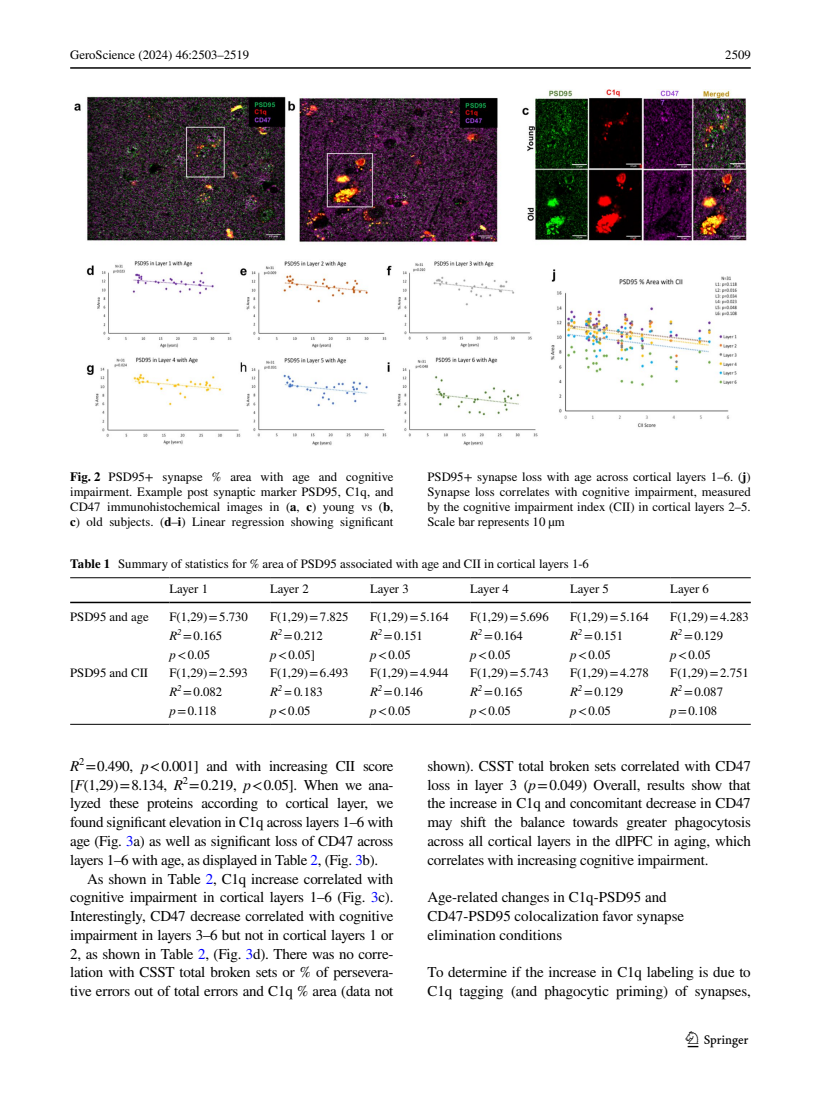
<style>
.page{position:relative;width:821px;height:1106px;background:#fff}
.page>*{position:absolute;margin:0;border:0;box-sizing:border-box;transform-origin:0 0}
.t1{font:22.5px "Springnew Regular 3";color:#000}
.t2{font:15px/18.8px "STIX";letter-spacing:-.01em;color:#000;text-align:justify}
.t3{font:12.75px/15px "STIX";color:#000;text-align:justify}
.s1{font-weight:700}
.s2{font-style:italic}
.s3{color:#00f}
</style>
<div class="page">
<hr style="left:70px;top:67px;width:680px;height:2px;background:#000">
<img style="left:74px;top:89px;width:672px;height:357px">
<hr style="left:70px;top:577px;width:99px;height:1px;background:#000">
<hr style="left:70px;top:601px;width:99px;height:2px;background:#000">
<hr style="left:169px;top:577px;width:101px;height:1px;background:#000">
<hr style="left:169px;top:601px;width:101px;height:2px;background:#000">
<hr style="left:270px;top:577px;width:100px;height:1px;background:#000">
<hr style="left:270px;top:601px;width:100px;height:2px;background:#000">
<hr style="left:370px;top:577px;width:100px;height:1px;background:#000">
<hr style="left:370px;top:601px;width:100px;height:2px;background:#000">
<hr style="left:470px;top:577px;width:100px;height:1px;background:#000">
<hr style="left:470px;top:601px;width:100px;height:2px;background:#000">
<hr style="left:570px;top:577px;width:100px;height:1px;background:#000">
<hr style="left:570px;top:601px;width:100px;height:2px;background:#000">
<hr style="left:670px;top:577px;width:80px;height:1px;background:#000">
<hr style="left:670px;top:601px;width:80px;height:2px;background:#000">
<hr style="left:70px;top:724px;width:99px;height:1px;background:#000">
<hr style="left:169px;top:724px;width:101px;height:1px;background:#000">
<hr style="left:270px;top:724px;width:100px;height:1px;background:#000">
<hr style="left:370px;top:724px;width:100px;height:1px;background:#000">
<hr style="left:470px;top:724px;width:100px;height:1px;background:#000">
<hr style="left:570px;top:724px;width:100px;height:1px;background:#000">
<hr style="left:670px;top:724px;width:80px;height:1px;background:#000">
<p class="t3" style="left:70px;top:48px;width:181px">GeroScience (2024) 46:2503–2519</p>
<p class="t3" style="left:725px;top:49px;width:27px">2509</p>
<p class="t3" style="left:70px;top:470px;width:325px"><span class="s1">Fig. 2</span> PSD95+ synapse % area with age and cognitive impairment. Example post synaptic marker PSD95, C1q, and CD47 immunohistochemical images in (<span class="s1">a</span>, <span class="s1">c</span>) young vs (<span class="s1">b</span>, <span class="s1">c</span>) old subjects. (<span class="s1">d</span>–<span class="s1">i</span>) Linear regression showing significant</p>
<p class="t3" style="left:427px;top:470px;width:325px">PSD95+ synapse loss with age across cortical layers 1–6. (<span class="s1">j</span>)<br>Synapse loss correlates with cognitive impairment, measured by the cognitive impairment index (CII) in cortical layers 2–5.<br>Scale bar represents 10 µm</p>
<p class="t3" style="left:169px;top:552px;width:421px;line-height:24.6px;text-indent:-99px"><span class="s1">Table 1</span> Summary of statistics for % area of PSD95 associated with age and CII in cortical layers 1-6<br>Layer 1</p>
<p class="t3" style="left:270px;top:582px;width:40px">Layer 2</p>
<p class="t3" style="left:370px;top:582px;width:40px">Layer 3</p>
<p class="t3" style="left:470px;top:582px;width:40px">Layer 4</p>
<p class="t3" style="left:570px;top:582px;width:40px">Layer 5</p>
<p class="t3" style="left:670px;top:582px;width:40px">Layer 6</p>
<p class="t3" style="left:70px;top:610px;width:80px">PSD95 and age</p>
<p class="t3" style="left:169px;top:610px;width:80px">F(1,29)=5.730</p>
<p class="t3" style="left:270px;top:610px;width:80px">F(1,29)=7.825</p>
<p class="t3" style="left:370px;top:610px;width:80px">F(1,29)=5.164</p>
<p class="t3" style="left:470px;top:610px;width:80px">F(1,29)=5.696</p>
<p class="t3" style="left:570px;top:610px;width:80px">F(1,29)=5.164</p>
<p class="t3" style="left:670px;top:610px;width:80px">F(1,29)=4.283</p>
<p class="t3" style="left:169px;top:629px;width:54px"><span class="s2">R</span><sup>2</sup> =0.165</p>
<p class="t3" style="left:270px;top:629px;width:54px"><span class="s2">R</span><sup>2</sup> =0.212</p>
<p class="t3" style="left:370px;top:629px;width:54px"><span class="s2">R</span><sup>2</sup> =0.151</p>
<p class="t3" style="left:470px;top:629px;width:54px"><span class="s2">R</span><sup>2</sup> =0.164</p>
<p class="t3" style="left:570px;top:629px;width:54px"><span class="s2">R</span><sup>2</sup> =0.151</p>
<p class="t3" style="left:670px;top:629px;width:54px"><span class="s2">R</span><sup>2</sup> =0.129</p>
<p class="t3" style="left:169px;top:647px;width:42px"><span class="s2">p</span>&lt;0.05</p>
<p class="t3" style="left:270px;top:647px;width:46px"><span class="s2">p</span>&lt;0.05]</p>
<p class="t3" style="left:370px;top:647px;width:42px"><span class="s2">p</span>&lt;0.05</p>
<p class="t3" style="left:470px;top:647px;width:42px"><span class="s2">p</span>&lt;0.05</p>
<p class="t3" style="left:570px;top:647px;width:42px"><span class="s2">p</span>&lt;0.05</p>
<p class="t3" style="left:670px;top:647px;width:42px"><span class="s2">p</span>&lt;0.05</p>
<p class="t3" style="left:70px;top:666px;width:79px">PSD95 and CII</p>
<p class="t3" style="left:169px;top:666px;width:80px">F(1,29)=2.593</p>
<p class="t3" style="left:270px;top:666px;width:80px">F(1,29)=6.493</p>
<p class="t3" style="left:370px;top:666px;width:80px">F(1,29)=4.944</p>
<p class="t3" style="left:470px;top:666px;width:80px">F(1,29)=5.743</p>
<p class="t3" style="left:570px;top:666px;width:80px">F(1,29)=4.278</p>
<p class="t3" style="left:670px;top:666px;width:80px">F(1,29)=2.751</p>
<p class="t3" style="left:169px;top:685px;width:54px"><span class="s2">R</span><sup>2</sup> =0.082</p>
<p class="t3" style="left:270px;top:685px;width:54px"><span class="s2">R</span><sup>2</sup> <span class="s2">=</span>0<span class="s2">.</span>183</p>
<p class="t3" style="left:370px;top:685px;width:54px"><span class="s2">R</span><sup>2</sup> =0.146</p>
<p class="t3" style="left:470px;top:685px;width:54px"><span class="s2">R</span><sup>2</sup> =0.165</p>
<p class="t3" style="left:570px;top:685px;width:54px"><span class="s2">R</span><sup>2</sup> =0.129</p>
<p class="t3" style="left:670px;top:685px;width:54px"><span class="s2">R</span><sup>2</sup> =0.087</p>
<p class="t3" style="left:169px;top:704px;width:49px"><span class="s2">p</span>=0.118</p>
<p class="t3" style="left:270px;top:704px;width:42px"><span class="s2">p&lt;</span>0.05</p>
<p class="t3" style="left:370px;top:704px;width:42px"><span class="s2">p</span>&lt;0.05</p>
<p class="t3" style="left:470px;top:704px;width:42px"><span class="s2">p</span>&lt;0.05</p>
<p class="t3" style="left:570px;top:704px;width:42px"><span class="s2">p</span>&lt;0.05</p>
<p class="t3" style="left:670px;top:704px;width:49px"><span class="s2">p</span>=0.108</p>
<p class="t2" style="left:70px;top:757px;width:325px"><span class="s2">R</span><sup>2</sup>=0.490, <span class="s2">p</span>&lt;0.001] and with increasing CII score [<span class="s2">F</span>(1,29)=8.134, <span class="s2">R</span><sup>2</sup>=0.219, <span class="s2">p</span>&lt;0.05]. When we ana&shy;lyzed these proteins according to cortical layer, we found significant elevation in C1q across layers 1–6 with age (Fig. <span class="s3">3</span>a) as well as significant loss of CD47 across layers 1–6 with age, as displayed in Table <span class="s3">2</span>, (Fig. <span class="s3">3</span>b).</p>
<p class="t2" style="left:70px;top:870px;width:325px;text-indent:17px">As shown in Table <span class="s3">2</span>, C1q increase correlated with cognitive impairment in cortical layers 1–6 (Fig. <span class="s3">3</span>c).<br>Interestingly, CD47 decrease correlated with cognitive impairment in layers 3–6 but not in cortical layers 1 or 2, as shown in Table <span class="s3">2</span>, (Fig. <span class="s3">3</span>d). There was no corre&shy;lation with CSST total broken sets or % of persevera&shy;tive errors out of total errors and C1q % area (data not</p>
<p class="t2" style="left:427px;top:757px;width:325px">shown). CSST total broken sets correlated with CD47 loss in layer 3 (<span class="s2">p</span>=0.049) Overall, results show that the increase in C1q and concomitant decrease in CD47 may shift the balance towards greater phagocytosis across all cortical layers in the dlPFC in aging, which correlates with increasing cognitive impairment.</p>
<p class="t2" style="left:427px;top:888px;width:258px;text-align:left">Age‑related changes in C1q‑PSD95 and<br>CD47‑PSD95 colocalization favor synapse elimination conditions</p>
<p class="t2" style="left:427px;top:963px;width:325px">To determine if the increase in C1q labeling is due to<br>C1q tagging (and phagocytic priming) of synapses,</p>
<h1 class="t1" style="left:687px;top:1031px;width:62px">1 3</h1>
</div>
